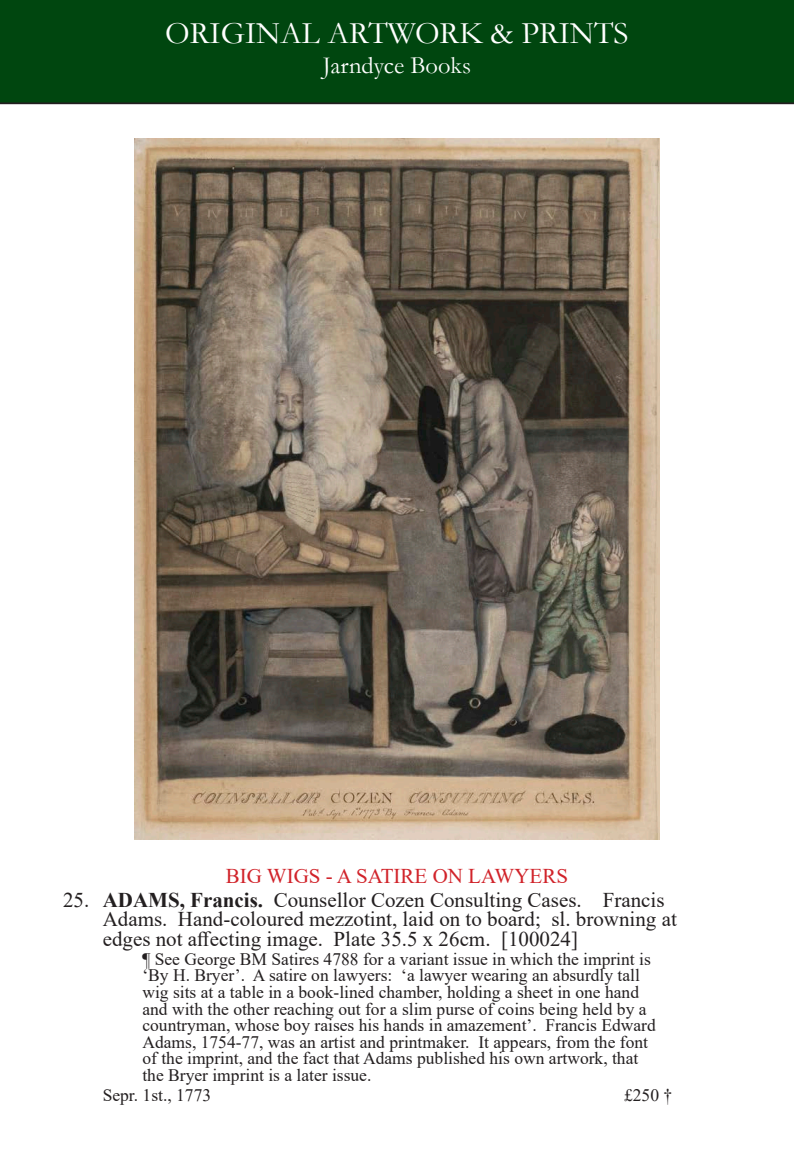
<style>
.page{position:relative;width:794px;height:1166px;background:#fff}
.page>*{position:absolute;margin:0;border:0;box-sizing:border-box;transform-origin:0 0}
.t1{font:31.5px "Garamond";color:#fff}
.t2{font:24.5px "Garamond";color:#fff}
.t3{font:21px/19.2px "Times New Roman";color:#231f20}
.t4{font:21px "Times New Roman";color:#d1232a}
.Footnote{font:17.5px/16.6px "Times New Roman";color:#231f20}
.date___price{font:17.5px "Times New Roman";color:#231f20}
.s1{font-weight:700}
</style>
<div class="page">
<div style="left:0;top:0;width:794px;height:104px;background:#00460f"></div>
<img style="left:135px;top:138px;width:524px;height:701px">
<h1 class="t1" style="left:165px;top:12px;width:465px">ORIGINAL ARTWORK &amp; PRINTS</h1>
<h2 class="t2" style="left:323px;top:49px;width:150px">Jarndyce Books</h2>
<p class="t4" style="left:226px;top:861px;width:344px">BIG WIGS - A SATIRE ON LAWYERS</p>
<p class="t3" style="left:103px;top:890px;width:575px;text-indent:-40px">25. <span class="s1">ADAMS, Francis.</span> Counsellor Cozen Consulting Cases. Francis<br>Adams. Hand-coloured mezzotint, laid on to board; sl. browning at edges not affecting image. Plate 35.5 x 26cm. [100024]</p>
<p class="Footnote" style="left:142px;top:950px;width:515px">¶ See George BM Satires 4788 for a variant issue in which the imprint is ‘By H. Bryer’. A satire on lawyers: ‘a lawyer wearing an absurdly tall wig sits at a table in a book-lined chamber, holding a sheet in one hand and with the other reaching out for a slim purse of coins being held by a countryman, whose boy raises his hands in amazement’. Francis Edward Adams, 1754-77, was an artist and printmaker. It appears, from the font of the imprint, and the fact that Adams published his own artwork, that the Bryer imprint is a later issue.</p>
<p class="date___price" style="left:103px;top:1083px;width:110px">Sepr. 1st., 1773</p>
<p class="date___price" style="left:624px;top:1083px;width:50px">£250 †</p>
</div>
